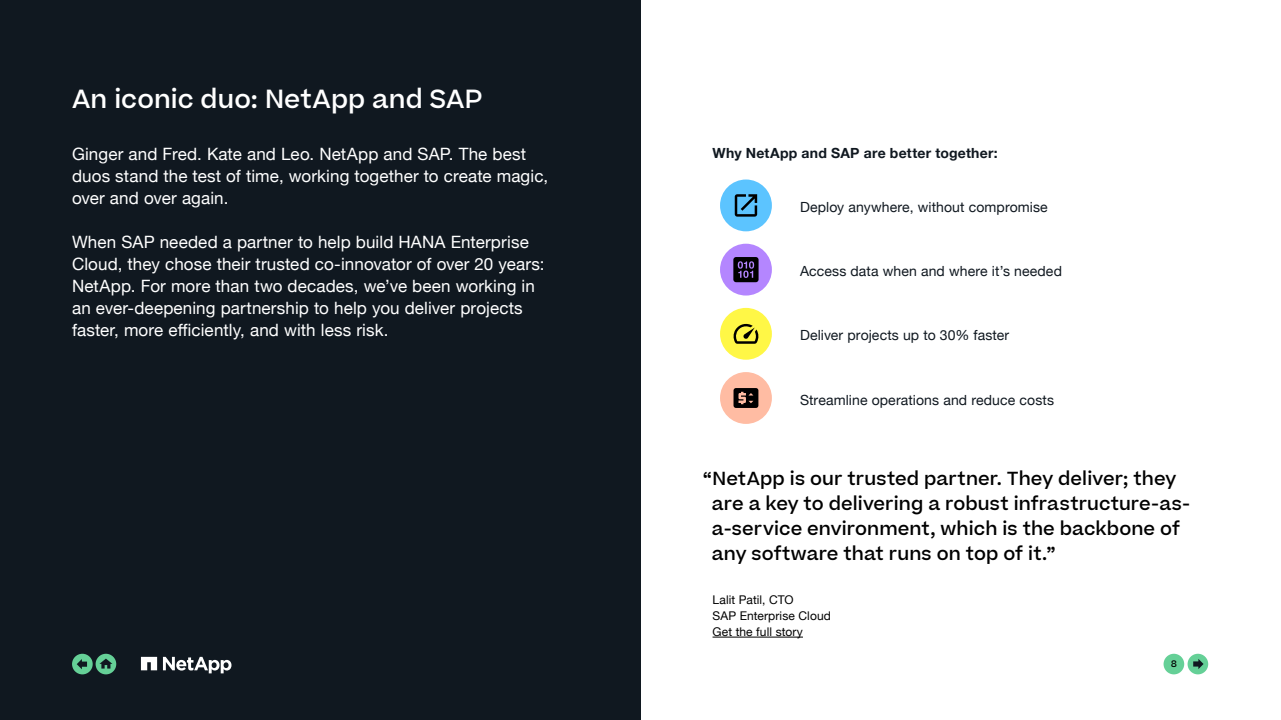
<style>
.page{position:relative;width:1281px;height:720px;background:#fff}
.page>*{position:absolute;margin:0;border:0;box-sizing:border-box;transform-origin:0 0}
.t1{font:500 25px "Beatrice";letter-spacing:.005em;color:#fff}
.t2{font:500 18px/25px "Beatrice";letter-spacing:.005em;color:#000}
.t3{font:17px/22px "Helvetica Neue";letter-spacing:.005em;color:#fff}
.t4{font:14px "Helvetica Neue";letter-spacing:.01em;color:#101820}
.t5{font:700 14px "Helvetica Neue";letter-spacing:.015em;color:#101820}
.t6{font:12px/16px "Helvetica Neue";letter-spacing:.01em;color:#000}
.t7{font:500 9px "Beatrice";color:#000}
</style>
<div class="page">
<div style="left:0;top:0;width:640px;height:720px;background:#101820"></div>
<div style="left:720px;top:180px;width:51px;height:51px;background:#5cc4ff;border-radius:50%"></div>
<svg style="left:734px;top:194px;width:23px;height:23px"></svg>
<div style="left:720px;top:244px;width:51px;height:52px;background:#b486ff;border-radius:50%"></div>
<svg style="left:733px;top:257px;width:25px;height:25px"></svg>
<div style="left:720px;top:308px;width:51px;height:52px;background:#fff746;border-radius:50%"></div>
<svg style="left:733px;top:323px;width:26px;height:21px"></svg>
<div style="left:720px;top:372px;width:51px;height:52px;background:#ffbca3;border-radius:50%"></div>
<svg style="left:733px;top:388px;width:25px;height:20px"></svg>
<hr style="left:712px;top:637px;width:90px;height:1px;background:#000">
<div style="left:96px;top:654px;width:20px;height:20px;background:#65d097;border-radius:50%"></div>
<svg style="left:99px;top:659px;width:13px;height:10px"></svg>
<div style="left:72px;top:654px;width:21px;height:20px;background:#65d097;border-radius:50%"></div>
<svg style="left:77px;top:659px;width:10px;height:10px"></svg>
<div style="left:1187px;top:654px;width:20px;height:20px;background:#65d097;border-radius:50%"></div>
<svg style="left:1193px;top:659px;width:10px;height:10px"></svg>
<svg style="left:163px;top:657px;width:68px;height:16px"></svg>
<svg style="left:141px;top:657px;width:16px;height:13px"></svg>
<div style="left:1163px;top:654px;width:20px;height:20px;background:#65d097;border-radius:50%"></div>
<h1 class="t1" style="left:72px;top:82px;width:412px">An iconic duo: NetApp and SAP</h1>
<p class="t3" style="left:72px;top:144px;width:477px">Ginger and Fred. Kate and Leo. NetApp and SAP. The best duos stand the test of time, working together to create magic, over and over again.</p>
<p class="t3" style="left:72px;top:232px;width:474px">When SAP needed a partner to help build HANA Enterprise Cloud, they chose their trusted co-innovator of over 20 years:<br>NetApp. For more than two decades, we’ve been working in an ever-deepening partnership to help you deliver projects faster, more efficiently, and with less risk.</p>
<p class="t5" style="left:712px;top:142px;width:286px">Why NetApp and SAP are better together:</p>
<p class="t4" style="left:799px;top:197px;width:249px">Deploy anywhere, without compromise</p>
<p class="t4" style="left:799px;top:261px;width:263px">Access data when and where it’s needed</p>
<p class="t4" style="left:799px;top:325px;width:211px">Deliver projects up to 30% faster</p>
<p class="t4" style="left:799px;top:390px;width:255px">Streamline operations and reduce costs</p>
<p class="t2" style="left:711px;top:466px;width:479px;text-indent:-9px">“NetApp is our trusted partner. They deliver; they are a key to delivering a robust infrastructure-as&shy;a-service environment, which is the backbone of any software that runs on top of it.”</p>
<p class="t6" style="left:712px;top:592px;width:120px">Lalit Patil, CTO<br>SAP Enterprise Cloud<br>Get the full story</p>
<p class="t7" style="left:1170px;top:658px;width:7px">8</p>
</div>
